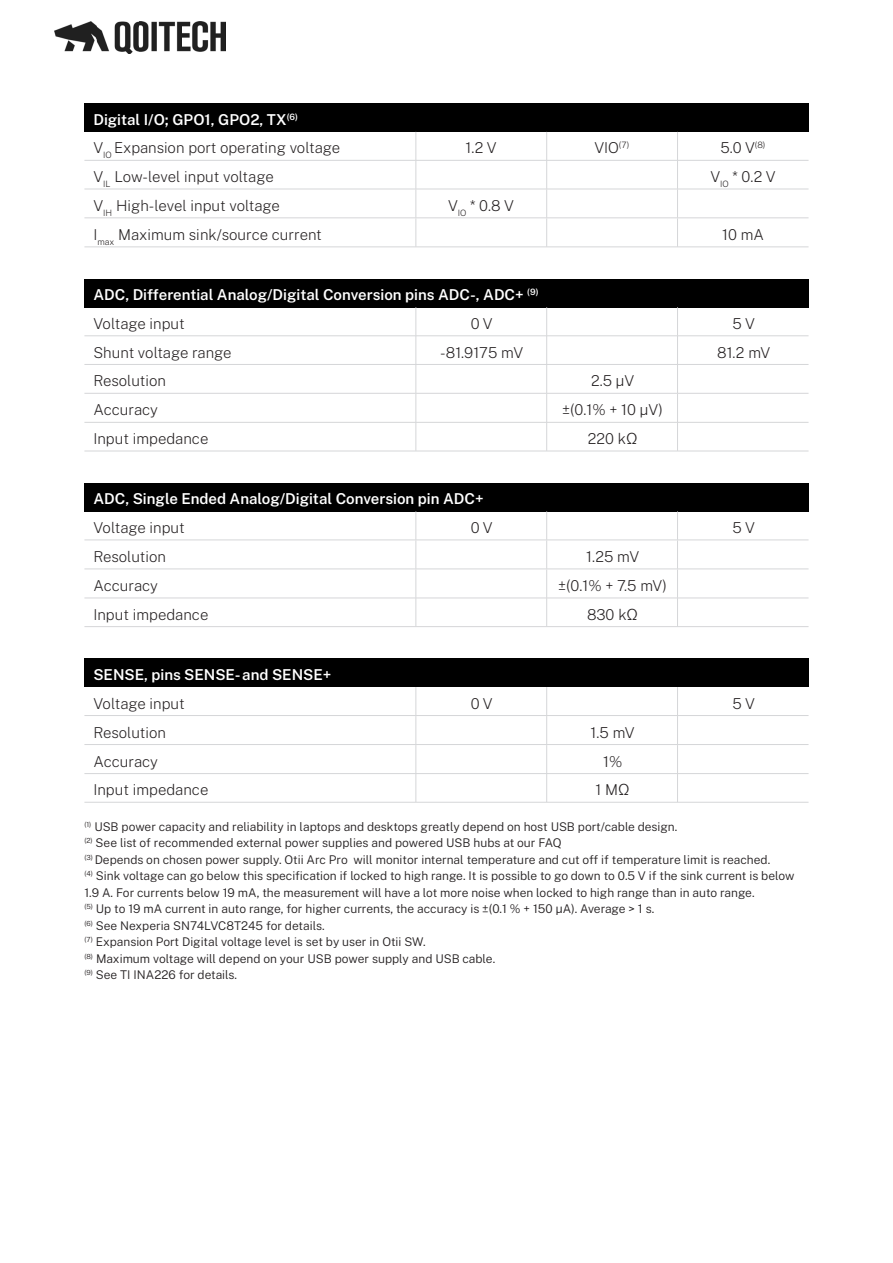
<style>
.page{position:relative;width:893px;height:1263px;background:#fff}
.page>*{position:absolute;margin:0;border:0;box-sizing:border-box;transform-origin:0 0}
.t1{font:200 15px/28.5px "Public Sans";color:#231f20}
.t2{font:600 15px/28.5px "Public Sans";color:#fff}
.t3{font:300 12px/16.5px "Public Sans";color:#231f20}
.s1{font-weight:600;color:#fff}
.s2{font-weight:200;color:#231f20}
</style>
<div class="page">
<img style="left:54px;top:22px;width:171px;height:32px">
<div style="left:84px;top:104px;width:724px;height:28px;background:#000"></div>
<hr style="left:84px;top:160px;width:724px;height:1px;background:#d5d6d8">
<hr style="left:84px;top:189px;width:724px;height:1px;background:#d5d6d8">
<hr style="left:84px;top:218px;width:724px;height:1px;background:#d5d6d8">
<svg style="left:416px;top:132px;width:1px;height:115px"></svg>
<svg style="left:546px;top:132px;width:1px;height:115px"></svg>
<svg style="left:677px;top:132px;width:1px;height:115px"></svg>
<hr style="left:84px;top:247px;width:724px;height:1px;background:#d5d6d8">
<div style="left:84px;top:279px;width:724px;height:28px;background:#000"></div>
<hr style="left:84px;top:335px;width:724px;height:1px;background:#d5d6d8">
<hr style="left:84px;top:364px;width:724px;height:1px;background:#d5d6d8">
<hr style="left:84px;top:393px;width:724px;height:1px;background:#d5d6d8">
<hr style="left:84px;top:422px;width:724px;height:1px;background:#d5d6d8">
<svg style="left:416px;top:307px;width:1px;height:144px"></svg>
<svg style="left:546px;top:307px;width:1px;height:144px"></svg>
<svg style="left:677px;top:307px;width:1px;height:144px"></svg>
<hr style="left:84px;top:451px;width:724px;height:1px;background:#d5d6d8">
<div style="left:84px;top:483px;width:724px;height:28px;background:#000"></div>
<hr style="left:84px;top:540px;width:724px;height:1px;background:#d5d6d8">
<hr style="left:84px;top:569px;width:724px;height:1px;background:#d5d6d8">
<hr style="left:84px;top:598px;width:724px;height:1px;background:#d5d6d8">
<svg style="left:416px;top:511px;width:1px;height:115px"></svg>
<svg style="left:546px;top:511px;width:1px;height:115px"></svg>
<svg style="left:677px;top:511px;width:1px;height:115px"></svg>
<hr style="left:84px;top:626px;width:724px;height:1px;background:#d5d6d8">
<div style="left:84px;top:659px;width:724px;height:28px;background:#000"></div>
<hr style="left:84px;top:715px;width:724px;height:1px;background:#d5d6d8">
<hr style="left:84px;top:744px;width:724px;height:1px;background:#d5d6d8">
<hr style="left:84px;top:773px;width:724px;height:1px;background:#d5d6d8">
<svg style="left:416px;top:687px;width:1px;height:115px"></svg>
<svg style="left:546px;top:687px;width:1px;height:115px"></svg>
<svg style="left:677px;top:687px;width:1px;height:115px"></svg>
<hr style="left:84px;top:802px;width:724px;height:1px;background:#d5d6d8">
<p class="t1" style="left:93px;top:105px;width:248px"><span class="s1">Digital I/O; GPO1, GPO2, TX</span><sup>(6)<br></sup>V<sub>IO</sub> Expansion port operating voltage</p>
<p class="t1" style="left:465px;top:133px;width:33px">1.2 V</p>
<p class="t1" style="left:594px;top:133px;width:37px">VIO<sup>(7)</sup></p>
<p class="t1" style="left:720px;top:133px;width:47px">5.0 V<sup>(8)</sup></p>
<p class="t1" style="left:93px;top:162px;width:182px">V<sub>IL</sub> Low-level input voltage</p>
<p class="t1" style="left:710px;top:162px;width:67px">V<sub>IO</sub> * 0.2 V</p>
<p class="t1" style="left:93px;top:191px;width:188px">V<sub>IH</sub> High-level input voltage</p>
<p class="t1" style="left:448px;top:191px;width:67px">V<sub>IO</sub> * 0.8 V</p>
<p class="t1" style="left:93px;top:220px;width:230px">I<sub>max</sub> Maximum sink/source current</p>
<p class="t1" style="left:722px;top:220px;width:43px">10 mA</p>
<p class="t2" style="left:93px;top:280px;width:447px">ADC, Differential Analog/Digital Conversion pins ADC-, ADC+ <sup>(9)<br></sup><span class="s2">Voltage input</span></p>
<p class="t1" style="left:471px;top:309px;width:24px">0 V</p>
<p class="t1" style="left:732px;top:309px;width:24px">5 V</p>
<p class="t1" style="left:93px;top:337px;width:140px">Shunt voltage range</p>
<p class="t1" style="left:440px;top:337px;width:84px">-81.9175 mV</p>
<p class="t1" style="left:717px;top:337px;width:55px">81.2 mV</p>
<p class="t1" style="left:93px;top:366px;width:74px">Resolution</p>
<p class="t1" style="left:591px;top:366px;width:45px">2.5 µV</p>
<p class="t1" style="left:93px;top:395px;width:66px">Accuracy</p>
<p class="t1" style="left:562px;top:395px;width:102px">±(0.1% + 10 µV)</p>
<p class="t1" style="left:93px;top:424px;width:117px">Input impedance</p>
<p class="t1" style="left:588px;top:424px;width:51px">220 kΩ</p>
<p class="t2" style="left:93px;top:484px;width:392px">ADC, Single Ended Analog/Digital Conversion pin ADC+</p>
<p class="t1" style="left:93px;top:513px;width:93px">Voltage input</p>
<p class="t1" style="left:471px;top:513px;width:24px">0 V</p>
<p class="t1" style="left:732px;top:513px;width:24px">5 V</p>
<p class="t1" style="left:93px;top:542px;width:74px">Resolution</p>
<p class="t1" style="left:586px;top:542px;width:54px">1.25 mV</p>
<p class="t1" style="left:93px;top:571px;width:66px">Accuracy</p>
<p class="t1" style="left:558px;top:571px;width:110px">±(0.1% + 7.5 mV)</p>
<p class="t1" style="left:93px;top:599px;width:117px">Input impedance</p>
<p class="t1" style="left:587px;top:599px;width:52px">830 kΩ</p>
<p class="t2" style="left:93px;top:660px;width:240px">SENSE, pins SENSE- and SENSE+</p>
<p class="t1" style="left:93px;top:688px;width:93px">Voltage input</p>
<p class="t1" style="left:471px;top:688px;width:24px">0 V</p>
<p class="t1" style="left:732px;top:688px;width:24px">5 V</p>
<p class="t1" style="left:93px;top:717px;width:74px">Resolution</p>
<p class="t1" style="left:591px;top:717px;width:46px">1.5 mV</p>
<p class="t1" style="left:93px;top:746px;width:66px">Accuracy</p>
<p class="t1" style="left:603px;top:746px;width:21px">1%</p>
<p class="t1" style="left:93px;top:775px;width:117px">Input impedance</p>
<p class="t1" style="left:596px;top:775px;width:36px">1 MΩ</p>
<p class="t3" style="left:84px;top:817px;width:711px"><sup>(1)</sup> USB power capacity and reliability in laptops and desktops greatly depend on host USB port/cable design.<br><sup>(2)</sup> See list of recommended external power supplies and powered USB hubs at our FAQ<br><sup>(3)</sup> Depends on chosen power supply. Otii Arc Pro will monitor internal temperature and cut off if temperature limit is reached.<br><sup>(4)</sup> Sink voltage can go below this specification if locked to high range. It is possible to go down to 0.5 V if the sink current is below 1.9 A. For currents below 19 mA, the measurement will have a lot more noise when locked to high range than in auto range.<br><sup>(5)</sup> Up to 19 mA current in auto range, for higher currents, the accuracy is ±(0.1 % + 150 µA). Average &gt; 1 s.<br><sup>(6)</sup> See Nexperia SN74LVC8T245 for details.<br><sup>(7)</sup> Expansion Port Digital voltage level is set by user in Otii SW.<br><sup>(8)</sup> Maximum voltage will depend on your USB power supply and USB cable.<br><sup>(9)</sup> See TI INA226 for details.</p>
</div>
